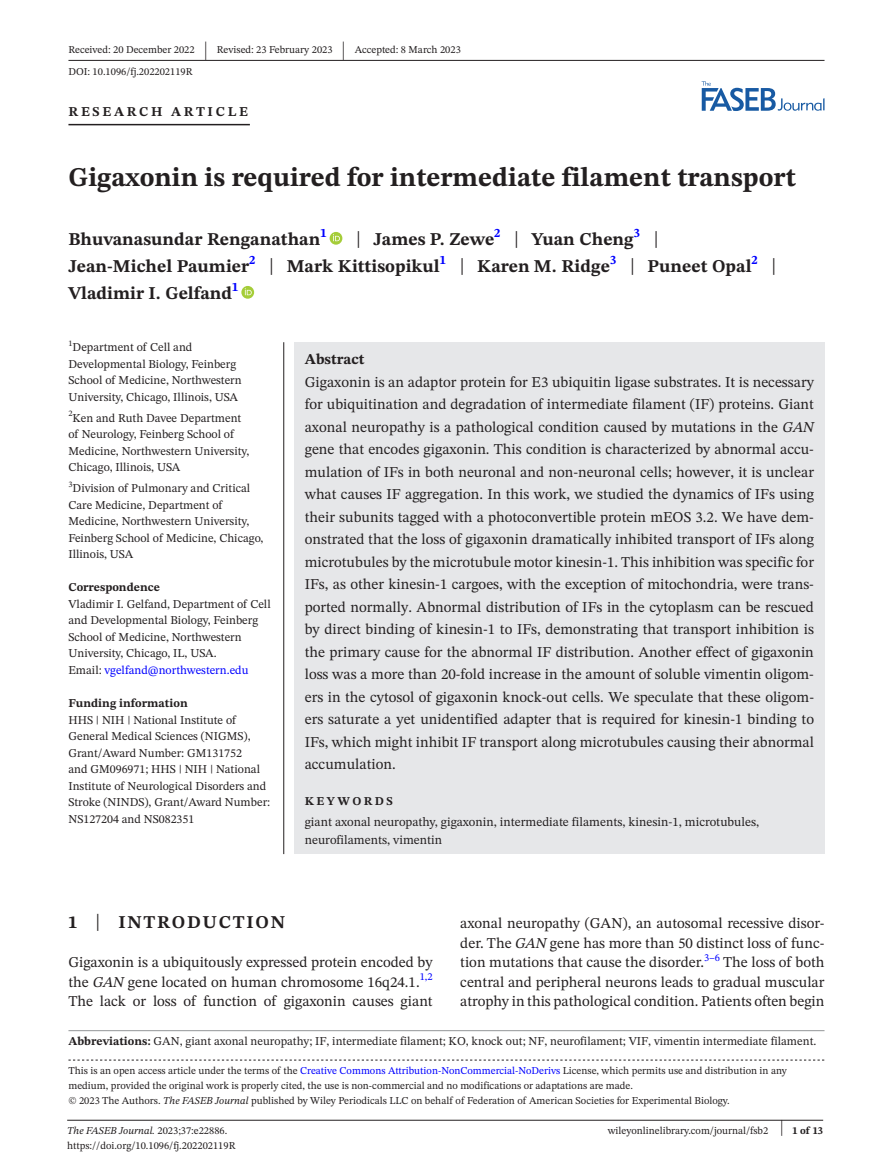
<style>
.page{position:relative;width:893px;height:1174px;background:#fff}
.page>*{position:absolute;margin:0;border:0;box-sizing:border-box;transform-origin:0 0}
.t1{font:700 27px "STIX Two Text";color:#231f20}
.t2{font:25.65px "STIX Two Text";color:#231f20;scale:.49 1}
.t3{font:700 18px/27px "STIX Two Text";color:#231f20}
.t4{font:700 18px "STIX Two Text";letter-spacing:.1em;color:#231f20}
.t5{font:15px/22.5px "STIX Two Text";color:#231f20;text-align:justify}
.t6{font:700 15px "STIX Two Text";color:#231f20}
.t7{font:700 13.5px "STIX Two Text";letter-spacing:.2em;color:#231f20}
.t8{font:12.75px/17.2px "STIX Two Text";color:#231f20}
.t9{font:12px/16.5px "STIX Two Text";color:#231f20}
.t10{font:700 12px "STIX Two Text";color:#231f20}
.t11{font:700 12px "STIX Two Text";letter-spacing:.2em;color:#231f20}
.t12{font:10.5px/15px "STIX Two Text";color:#231f20}
.t13{font:italic 10.5px "STIX Two Text";color:#231f20}
.t14{font:700 10.5px "STIX Two Text";color:#231f20}
.t15{font:10.5px "STIX Two Text";color:#00f}
.s1{font-weight:400;font-size:23.4px}
.s2{color:#00f}
.s3{font-style:italic}
.s4{font-weight:400;font-size:23.7px}
.s5{font-weight:700}
.s6{font-style:normal}
.s7{font-weight:400;font-size:22.2px}
</style>
<div class="page">
<hr style="left:67px;top:1119px;width:756px;height:1px;background:#231f20">
<svg style="left:702px;top:81px;width:122px;height:30px"></svg>
<hr style="left:68px;top:60px;width:756px;height:1px;background:#231f20">
<hr style="left:68px;top:124px;width:182px;height:1px;background:#231f20">
<svg style="left:330px;top:232px;width:12px;height:13px"></svg>
<svg style="left:333px;top:234px;width:7px;height:7px"></svg>
<svg style="left:241px;top:286px;width:13px;height:13px"></svg>
<svg style="left:245px;top:288px;width:7px;height:7px"></svg>
<svg style="left:68px;top:1059px;width:756px;height:1px"></svg>
<hr style="left:68px;top:1030px;width:756px;height:1px;background:#939598">
<div style="left:294px;top:342px;width:530px;height:512px;background:#e6e7e9"></div>
<hr style="left:283px;top:342px;width:1px;height:512px;background:#231f20">
<p class="t12" style="left:68px;top:42px;width:128px">Received: 20 December 2022</p>
<h2 class="t2" style="left:204px;top:32px;width:8px">|</h2>
<p class="t12" style="left:217px;top:42px;width:117px">Revised: 23 February 2023</p>
<h2 class="t2" style="left:342px;top:32px;width:8px">|</h2>
<p class="t12" style="left:355px;top:42px;width:108px">Accepted: 8 March 2023</p>
<p class="t12" style="left:68px;top:64px;width:126px">DOI: 10.1096/fj.202202119R</p>
<p class="t7" style="left:68px;top:101px;width:181px">RESEARCH ARTICLE</p>
<h1 class="t1" style="left:68px;top:158px;width:729px">Gigaxonin is required for intermediate filament transport</h1>
<p class="t3" style="left:68px;top:226px;width:260px">Bhuvanasundar Renganathan<sup>1</sup></p>
<p class="t3" style="left:68px;top:226px;width:709px;text-indent:288px"><span class="s1">|</span> James P. Zewe<sup>2</sup> <span class="s1">|</span> Yuan Cheng<sup>3</sup> <span class="s1">|<br></span>Jean-Michel Paumier<sup>2</sup> <span class="s1">|</span> Mark Kittisopikul<sup>1</sup> <span class="s1">|</span> Karen M. Ridge<sup>3</sup> <span class="s1">|</span> Puneet Opal<sup>2</sup> <span class="s1">|<br></span>Vladimir I. Gelfand<sup>1</sup></p>
<p class="t9" style="left:68px;top:339px;width:175px"><sup>1</sup>Department of Cell and<br>Developmental Biology, Feinberg<br>School of Medicine, Northwestern<br>University, Chicago, Illinois, USA</p>
<p class="t9" style="left:68px;top:409px;width:182px"><sup>2</sup>Ken and Ruth Davee Department of Neurology, Feinberg School of<br>Medicine, Northwestern University,<br>Chicago, Illinois, USA</p>
<p class="t9" style="left:68px;top:480px;width:197px"><sup>3</sup>Division of Pulmonary and Critical<br>Care Medicine, Department of<br>Medicine, Northwestern University,<br>Feinberg School of Medicine, Chicago,<br>Illinois, USA</p>
<p class="t10" style="left:68px;top:579px;width:93px">Correspondence</p>
<p class="t9" style="left:68px;top:595px;width:204px">Vladimir I. Gelfand, Department of Cell and Developmental Biology, Feinberg School of Medicine, Northwestern University, Chicago, IL, USA.<br>Email: <span class="s2">vgelfand@northwestern.edu</span></p>
<p class="t10" style="left:68px;top:694px;width:121px">Funding information</p>
<p class="t9" style="left:68px;top:711px;width:203px">HHS | NIH | National Institute of General Medical Sciences (NIGMS), Grant/Award Number: GM131752<br>and GM096971; HHS | NIH | National Institute of Neurological Disorders and Stroke (NINDS), Grant/Award Number:<br>NS127204 and NS082351</p>
<p class="t6" style="left:305px;top:348px;width:61px">Abstract</p>
<p class="t5" style="left:305px;top:370px;width:511px">Gigaxonin is an adaptor protein for E3 ubiquitin ligase substrates. It is necessary for ubiquitination and degradation of intermediate filament (IF) proteins. Giant axonal neuropathy is a pathological condition caused by mutations in the <span class="s3">GAN </span>gene that encodes gigaxonin. This condition is characterized by abnormal accu&shy;mulation of IFs in both neuronal and non-neuronal cells; however, it is unclear what causes IF aggregation. In this work, we studied the dynamics of IFs using their subunits tagged with a photoconvertible protein mEOS 3.2. We have dem&shy;onstrated that the loss of gigaxonin dramatically inhibited transport of IFs along microtubules by the microtubule motor kinesin-1. This inhibition was specific for IFs, as other kinesin-1 cargoes, with the exception of mitochondria, were trans&shy;ported normally. Abnormal distribution of IFs in the cytoplasm can be rescued by direct binding of kinesin-1 to IFs, demonstrating that transport inhibition is the primary cause for the abnormal IF distribution. Another effect of gigaxonin loss was a more than 20-fold increase in the amount of soluble vimentin oligom&shy;ers in the cytosol of gigaxonin knock-out cells. We speculate that these oligom&shy;ers saturate a yet unidentified adapter that is required for kinesin-1 binding to IFs, which might inhibit IF transport along microtubules causing their abnormal accumulation.</p>
<p class="t11" style="left:305px;top:792px;width:90px">KEYWORDS</p>
<p class="t8" style="left:305px;top:813px;width:456px">giant axonal neuropathy, gigaxonin, intermediate filaments, kinesin-1, microtubules, neurofilaments, vimentin</p>
<p class="t4" style="left:68px;top:909px;width:218px">1 <span class="s4">|</span> INTRODUCTION</p>
<p class="t5" style="left:68px;top:952px;width:366px;line-height:19.5px">Gigaxonin is a ubiquitously expressed protein encoded by the <span class="s3">GAN</span> gene located on human chromosome 16q24.1.</p>
<p class="t15" style="left:420px;top:969px;width:14px">1,2</p>
<p class="t5" style="left:68px;top:990px;width:366px">The lack or loss of function of gigaxonin causes giant</p>
<p class="t5" style="left:460px;top:913px;width:366px;line-height:19.5px">axonal neuropathy (GAN), an autosomal recessive disor&shy;der. The <span class="s3">GAN</span> gene has more than 50 distinct loss of func&shy;tion mutations that cause the disorder.</p>
<p class="t15" style="left:704px;top:949px;width:17px">3–6</p>
<p class="t5" style="left:460px;top:952px;width:366px;line-height:19.5px;text-indent:263px">The loss of both central and peripheral neurons leads to gradual muscular atrophy in this pathological condition. Patients often begin</p>
<p class="t9" style="left:68px;top:1032px;width:749px"><span class="s5">Abbreviations:</span> GAN, giant axonal neuropathy; IF, intermediate filament; KO, knock out; NF, neurofilament; VIF, vimentin intermediate filament.</p>
<p class="t12" style="left:68px;top:1063px;width:720px">This is an open access article under the terms of the <span class="s2">Creative Commons Attribution-NonCommercial-NoDerivs</span> License, which permits use and distribution in any medium, provided the original work is properly cited, the use is non-commercial and no modifications or adaptations are made.<br>© 2023 The Authors. <span class="s3">The FASEB Journal</span> published by Wiley Periodicals LLC on behalf of Federation of American Societies for Experimental Biology.</p>
<p class="t13" style="left:67px;top:1123px;width:162px">The FASEB Journal. <span class="s6">2023;37:e22886.</span></p>
<p class="t14" style="left:780px;top:1123px;width:45px"><span class="s7">|</span> 1 of 13</p>
<p class="t12" style="left:67px;top:1138px;width:170px">https://doi.org/10.1096/fj.202202119R</p>
<p class="t12" style="left:608px;top:1123px;width:162px">wileyonlinelibrary.com/journal/fsb2</p>
</div>
